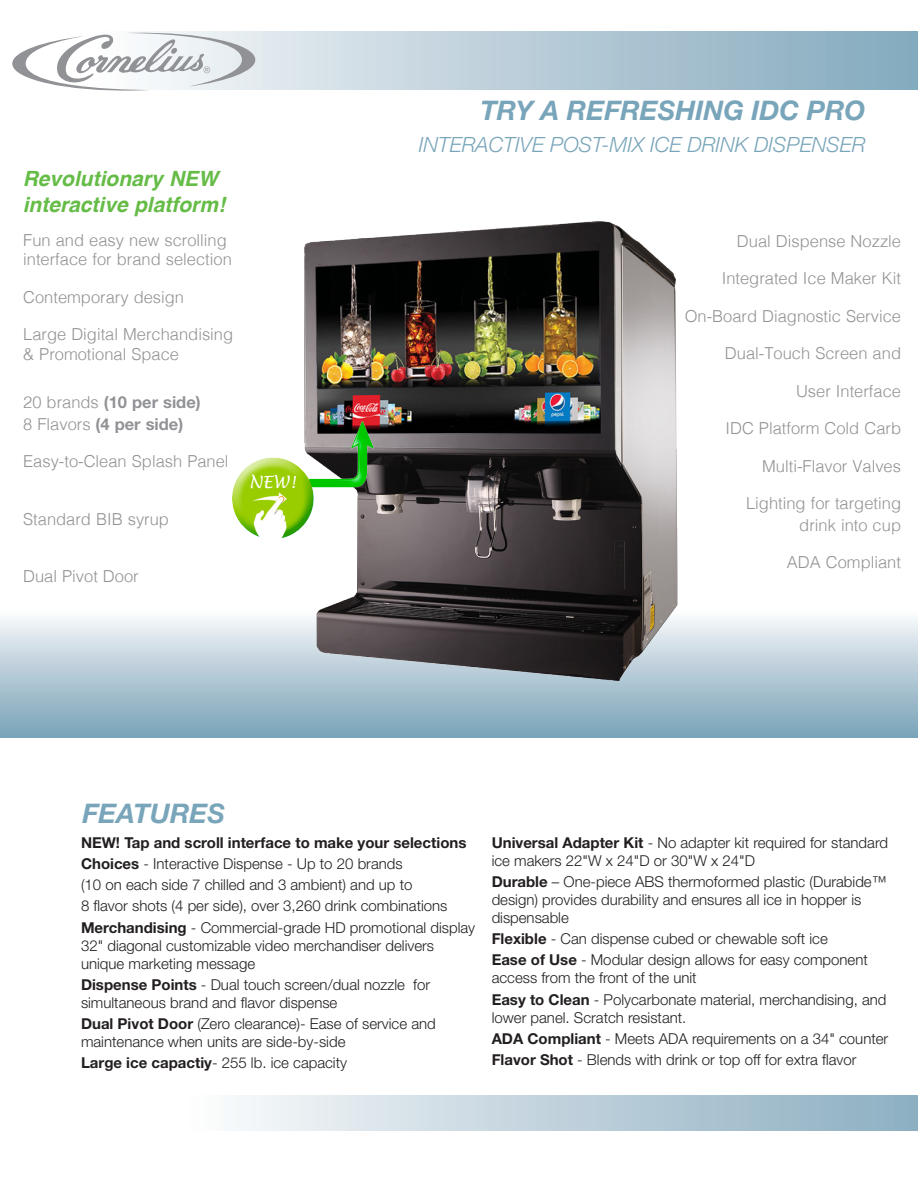
<style>
.page{position:relative;width:918px;height:1188px;background:#fff}
.page>*{position:absolute;margin:0;border:0;box-sizing:border-box;transform-origin:0 0}
._1-TITLE{font:italic 700 27px "Helvetica Neue LT Std";color:#79a5ba}
._1-TITLE-2{font:italic 300 21px "Helvetica Neue LT Std";color:#79a5ba}
.t1{font:italic 700 21px "Helvetica";color:#65bc46}
.t2{font:italic 16.8px "Lucida Handwriting";color:#fff}
.t3{font:300 16.5px "Helvetica";color:#919295}
.t4{font:700 16.5px "Helvetica Neue LT Std";color:#919295}
._3-Bullets{font:300 15px/18px "Helvetica Neue LT Std";color:#231f20}
._3-Bullets-2{font:700 15px "Helvetica Neue LT Std";color:#231f20}
.s1{font-family:"Helvetica";font-weight:300}
.s2{font-weight:700}
</style>
<div class="page">
<div style="left:0;top:610px;width:918px;height:127px;background:linear-gradient(to bottom,#fbfafb,#77a1b7)"></div>
<svg style="left:256px;top:32px;width:662px;height:58px;background:#b2c8d5"></svg>
<svg style="left:12px;top:32px;width:244px;height:59px"></svg>
<div style="left:0;top:1096px;width:918px;height:35px;background:linear-gradient(to right,#fff,#8eafc2)"></div>
<img style="left:281px;top:221px;width:421px;height:482px">
<img style="left:287px;top:401px;width:108px;height:108px">
<div style="left:229px;top:456px;width:86px;height:61px;background:#fff;opacity:.75"></div>
<div style="left:229px;top:470px;width:86px;height:70px;background:#00aeef;opacity:.75"></div>
<img style="left:237px;top:486px;width:65px;height:54px">
<p class="t1" style="left:23px;top:162px;width:197px">Revolutionary NEW</p>
<p class="t1" style="left:23px;top:187px;width:204px">interactive platform!</p>
<p class="t3" style="left:23px;top:226px;width:205px">Fun and easy new scrolling</p>
<p class="t3" style="left:23px;top:246px;width:210px">interface for brand selection</p>
<p class="t3" style="left:23px;top:283px;width:162px">Contemporary design</p>
<p class="t3" style="left:23px;top:321px;width:211px">Large Digital Merchandising</p>
<p class="t3" style="left:23px;top:340px;width:157px">&amp; Promotional Space</p>
<p class="t4" style="left:23px;top:392px;width:179px"><span class="s1">20 brands</span> (10 per side)</p>
<p class="t4" style="left:23px;top:414px;width:162px"><span class="s1">8 Flavors</span> (4 per side)</p>
<p class="t3" style="left:23px;top:447px;width:207px">Easy-to-Clean Splash Panel</p>
<p class="t3" style="left:23px;top:505px;width:147px">Standard BIB syrup</p>
<p class="t3" style="left:23px;top:562px;width:117px">Dual Pivot Door</p>
<p class="t2" style="left:249px;top:472px;width:48px">NEW!</p>
<p class="_1-TITLE" style="left:480px;top:93px;width:387px">TRY A REFRESHING IDC PRO</p>
<p class="_1-TITLE-2" style="left:419px;top:132px;width:448px">INTERACTIVE POST-MIX ICE DRINK DISPENSER</p>
<p class="t3" style="left:737px;top:227px;width:166px">Dual Dispense Nozzle</p>
<p class="t3" style="left:722px;top:264px;width:181px">Integrated Ice Maker Kit</p>
<p class="t3" style="left:685px;top:302px;width:218px">On-Board Diagnostic Service</p>
<p class="t3" style="left:725px;top:339px;width:178px">Dual-Touch Screen and</p>
<p class="t3" style="left:796px;top:377px;width:107px">User Interface</p>
<p class="t3" style="left:726px;top:414px;width:177px">IDC Platform Cold Carb</p>
<p class="t3" style="left:762px;top:452px;width:140px">Multi-Flavor Valves</p>
<p class="t3" style="left:746px;top:489px;width:156px">Lighting for targeting</p>
<p class="t3" style="left:799px;top:511px;width:103px">drink into cup</p>
<p class="t3" style="left:787px;top:548px;width:116px">ADA Compliant</p>
<p class="_1-TITLE" style="left:82px;top:797px;width:144px">FEATURES</p>
<p class="_3-Bullets-2" style="left:81px;top:833px;width:387px">NEW! Tap and scroll interface to make your selections</p>
<p class="_3-Bullets" style="left:81px;top:854px;width:323px"><span class="s2">Choices</span> - Interactive Dispense - Up to 20 brands</p>
<p class="_3-Bullets" style="left:81px;top:876px;width:333px">(10 on each side 7 chilled and 3 ambient) and up to</p>
<p class="_3-Bullets" style="left:81px;top:897px;width:368px">8 flavor shots (4 per side), over 3,260 drink combinations</p>
<p class="_3-Bullets" style="left:81px;top:918px;width:396px"><span class="s2">Merchandising</span> - Commercial-grade HD promotional display<br>32" diagonal customizable video merchandiser delivers unique marketing message</p>
<p class="_3-Bullets" style="left:81px;top:975px;width:351px"><span class="s2">Dispense Points</span> - Dual touch screen/dual nozzle for simultaneous brand and flavor dispense</p>
<p class="_3-Bullets" style="left:81px;top:1015px;width:356px"><span class="s2">Dual Pivot Door</span> (Zero clearance)- Ease of service and maintenance when units are side-by-side</p>
<p class="_3-Bullets" style="left:81px;top:1054px;width:268px"><span class="s2">Large ice capactiy</span>- 255 lb. ice capacity</p>
<p class="_3-Bullets" style="left:492px;top:833px;width:398px"><span class="s2">Universal Adapter Kit</span> - No adapter kit required for standard ice makers 22"W x 24"D or 30"W x 24"D</p>
<p class="_3-Bullets" style="left:492px;top:872px;width:396px"><span class="s2">Durable</span> – One-piece ABS thermoformed plastic (Durabide™ design) provides durability and ensures all ice in hopper is dispensable</p>
<p class="_3-Bullets" style="left:492px;top:930px;width:338px"><span class="s2">Flexible</span> - Can dispense cubed or chewable soft ice</p>
<p class="_3-Bullets" style="left:492px;top:951px;width:378px"><span class="s2">Ease of Use</span> - Modular design allows for easy component access from the front of the unit</p>
<p class="_3-Bullets" style="left:492px;top:990px;width:396px"><span class="s2">Easy to Clean</span> - Polycarbonate material, merchandising, and lower panel. Scratch resistant.</p>
<p class="_3-Bullets" style="left:492px;top:1029px;width:398px"><span class="s2">ADA Compliant</span> - Meets ADA requirements on a 34" counter</p>
<p class="_3-Bullets" style="left:492px;top:1051px;width:366px"><span class="s2">Flavor Shot</span> - Blends with drink or top off for extra flavor</p>
</div>
